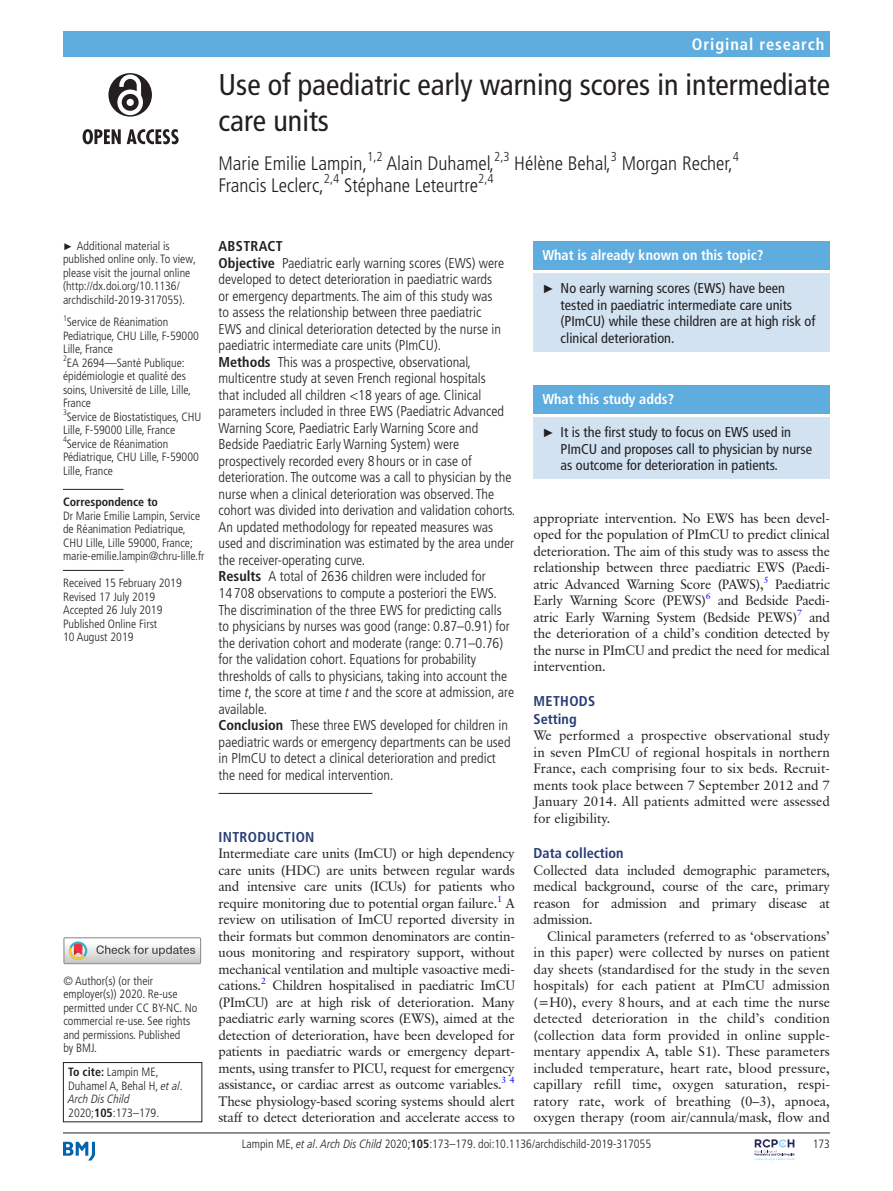
<style>
.page{position:relative;width:893px;height:1191px;background:#fff}
.page>*{position:absolute;margin:0;border:0;box-sizing:border-box;transform-origin:0 0}
.t1{font:condensed 30px/36px "Frutiger LT Pro";color:#231f20}
.t2{font:300 condensed 19.5px "Frutiger LT Pro";color:#231f20}
.t3{font:700 condensed 16.5px "Frutiger LT Pro";letter-spacing:.055em;color:#fff}
.t4{font:300 condensed 14.25px/16.5px "Frutiger LT Pro";color:#231f20}
.t5{font:condensed 14.25px/16.5px "Frutiger LT Pro";color:#231f20}
.t6{font:700 condensed 14.25px "Frutiger LT Pro";color:#fff}
.t7{font:700 condensed 14.25px/17.2px "Frutiger LT Pro";letter-spacing:.01em;color:#263c74}
.t8{font:13.5px/16.5px "Classical Garamond BT";letter-spacing:-.015em;color:#231f20;text-align:justify}
.t9{font:300 condensed 12.9px "Frutiger LT Pro";color:#231f20}
.t10{font:300 condensed 12px/13.5px "Frutiger LT Pro";color:#231f20}
.t11{font:700 condensed 12px "Frutiger LT Pro";color:#231f20}
.t12{font:300 condensed 7.95px "Frutiger LT Pro";color:#231f20}
.s1{font-family:"Arial";font-weight:400;font-stretch:normal;font-size:9.75px}
.s2{font-weight:700}
.s3{font-style:italic}
.s4{font-family:"Arial";font-stretch:normal;font-size:12px}
</style>
<div class="page">
<hr style="left:63px;top:1132px;width:767px;height:1px;background:#231f20">
<svg style="left:755px;top:1139px;width:40px;height:21px"></svg>
<svg style="left:63px;top:1141px;width:32px;height:19px"></svg>
<div style="left:63px;top:31px;width:767px;height:25px;background:#5facdf"></div>
<div style="left:63px;top:1062px;width:139px;height:60px;border:1px solid #231f20"></div>
<hr style="left:63px;top:489px;width:61px;height:1px;background:#231f20">
<hr style="left:63px;top:570px;width:61px;height:1px;background:#231f20">
<div style="left:63px;top:937px;width:138px;height:27px;border:1px solid #969090"></div>
<svg style="left:64px;top:937px;width:137px;height:26px"></svg>
<div style="left:534px;top:241px;width:296px;height:28px;background:#5facdf"></div>
<div style="left:534px;top:273px;width:296px;height:79px;background:#d2e2f1"></div>
<div style="left:534px;top:385px;width:296px;height:28px;background:#5facdf"></div>
<div style="left:534px;top:417px;width:296px;height:62px;background:#d2e2f1"></div>
<hr style="left:219px;top:793px;width:153px;height:1px;background:#231f20">
<div style="left:108px;top:73px;width:44px;height:44px;background:#231f20;border-radius:50%"></div>
<svg style="left:83px;top:129px;width:38px;height:15px"></svg>
<svg style="left:127px;top:129px;width:52px;height:15px"></svg>
<svg style="left:115px;top:73px;width:30px;height:44px"></svg>
<div style="left:127px;top:99px;width:7px;height:7px;background:#fff;border-radius:50%"></div>
<p class="t3" style="left:692px;top:34px;width:134px">Original research</p>
<h1 class="t1" style="left:219px;top:66px;width:613px">Use of paediatric early warning scores in intermediate care units</h1>
<h2 class="t2" style="left:219px;top:152px;width:150px">Marie Emilie Lampin,</h2>
<p class="t9" style="left:367px;top:149px;width:17px">1,2</p>
<h2 class="t2" style="left:386px;top:152px;width:109px">Alain Duhamel,</h2>
<p class="t9" style="left:494px;top:149px;width:17px">2,3</p>
<h2 class="t2" style="left:514px;top:152px;width:98px">Hélène Behal,</h2>
<p class="t9" style="left:611px;top:149px;width:8px">3</p>
<h2 class="t2" style="left:622px;top:152px;width:113px">Morgan Recher,</h2>
<p class="t9" style="left:733px;top:149px;width:8px">4</p>
<h2 class="t2" style="left:219px;top:174px;width:107px">Francis Leclerc,</h2>
<p class="t9" style="left:324px;top:171px;width:17px">2,4</p>
<h2 class="t2" style="left:344px;top:174px;width:135px">Stéphane Leteurtre</h2>
<p class="t9" style="left:478px;top:171px;width:17px">2,4</p>
<p class="t10" style="left:63px;top:239px;width:135px"><span class="s1">►</span> Additional material is published online only. To view, please visit the journal online (http://dx.doi.org/10.1136/ archdischild-2019-317055).</p>
<p class="t10" style="left:63px;top:315px;width:140px"><sup>1</sup>Service de Réanimation<br>Pediatrique, CHU Lille, F-59000<br>Lille, France<br><sup>2</sup>EA 2694—Santé Publique: épidémiologie et qualité des soins, Université de Lille, Lille,<br>France<br><sup>3</sup>Service de Biostatistiques, CHU<br>Lille, F-59000 Lille, France</p>
<p class="t12" style="left:63px;top:435px;width:5px">4</p>
<p class="t10" style="left:63px;top:437px;width:137px;text-indent:4px">Service de Réanimation<br>Pédiatrique, CHU Lille, F-59000<br>Lille, France</p>
<p class="t11" style="left:63px;top:495px;width:97px">Correspondence to</p>
<p class="t10" style="left:63px;top:509px;width:143px">Dr Marie Emilie Lampin, Service de Réanimation Pediatrique, CHU Lille, Lille 59000, France; marie-emilie.lampin@chru-lille.fr</p>
<p class="t10" style="left:63px;top:576px;width:120px">Received 15 February 2019<br>Revised 17 July 2019<br>Accepted 26 July 2019<br>Published Online First<br>10 August 2019</p>
<p class="t10" style="left:63px;top:973px;width:136px">© Author(s) (or their employer(s)) 2020. Re-use permitted under CC BY-NC. No commercial re-use. See rights and permissions. Published<br>by BMJ.</p>
<p class="t10" style="left:68px;top:1065px;width:116px"><span class="s2">To cite:</span> Lampin ME,<br>Duhamel A, Behal H, <span class="s3">et al</span>.<br><span class="s3">Arch Dis Child<br></span>2020;<span class="s2">105</span>:173–179.</p>
<p class="t4" style="left:219px;top:238px;width:298px"><span class="s2">Abstract<br>Objective</span> Paediatric early warning scores (EWS) were developed to detect deterioration in paediatric wards<br>or emergency departments. The aim of this study was<br>to assess the relationship between three paediatric<br>EWS and clinical deterioration detected by the nurse in paediatric intermediate care units (PImCU).<br><span class="s2">Methods</span> This was a prospective, observational, multicentre study at seven French regional hospitals<br>that included all children &lt;18 years of age. Clinical parameters included in three EWS (Paediatric Advanced Warning Score, Paediatric Early Warning Score and Bedside Paediatric Early Warning System) were prospectively recorded every 8 hours or in case of deterioration. The outcome was a call to physician by the nurse when a clinical deterioration was observed. The cohort was divided into derivation and validation cohorts.<br>An updated methodology for repeated measures was used and discrimination was estimated by the area under the receiver-operating curve.<br><span class="s2">Results</span> A total of 2636 children were included for<br>14 708 observations to compute a posteriori the EWS.<br>The discrimination of the three EWS for predicting calls to physicians by nurses was good (range: 0.87–0.91) for the derivation cohort and moderate (range: 0.71–0.76) for the validation cohort. Equations for probability thresholds of calls to physicians, taking into account the time <span class="s3">t</span>, the score at time <span class="s3">t</span> and the score at admission, are available.<br><span class="s2">Conclusion</span> These three EWS developed for children in paediatric wards or emergency departments can be used in PImCU to detect a clinical deterioration and predict the need for medical intervention.</p>
<p class="t7" style="left:219px;top:828px;width:66px">Introductio</p>
<p class="t7" style="left:305px;top:828px;width:11px">n</p>
<p class="t8" style="left:219px;top:845px;width:298px">Intermediate care units (ImCU) or high dependency care units (HDC) are units between regular wards and intensive care units (ICUs) for patients who require monitoring due to potential organ failure.<sup>1</sup> A review on utilisation of ImCU reported diversity in their formats but common denominators are contin&shy;uous monitoring and respiratory support, without mechanical ventilation and multiple vasoactive medi&shy;cations.<sup>2</sup></p>
<p class="t8" style="left:219px;top:977px;width:298px;text-indent:54px">Children hospitalised in paediatric ImCU (PImCU) are at high risk of deterioration. Many paediatric <span class="s3">e</span>arly warning scores (EWS), aimed at the detection of deterioration, have been developed for patients in paediatric wards or emergency depart&shy;ments, using transfer to PICU, request for emergency assistance, or cardiac arrest as outcome variables.<sup>3</sup> <sup>4<br></sup>These physiology-based scoring systems should alert staff to detect deterioration and accelerate access to</p>
<p class="t6" style="left:543px;top:247px;width:222px">What is already known on this topic?</p>
<p class="t5" style="left:561px;top:280px;width:256px;text-indent:-18px"><span class="s4">►</span> No early warning scores (EWS) have been tested in paediatric intermediate care units (PImCU) while these children are at high risk of clinical deterioration.</p>
<p class="t6" style="left:543px;top:391px;width:133px">What this study adds?</p>
<p class="t5" style="left:561px;top:424px;width:253px;text-indent:-18px"><span class="s4">►</span> It is the first study to focus on EWS used in<br>PImCU and proposes call to physician by nurse as outcome for deterioration in patients.</p>
<p class="t8" style="left:534px;top:509px;width:298px">appropriate intervention. No EWS has been devel&shy;oped for the population of PImCU to predict clinical deterioration. The aim of this study was to assess the relationship between three paediatric EWS (Paedi&shy;atric Advanced Warning Score (PAWS),<sup>5</sup></p>
<p class="t8" style="left:775px;top:575px;width:56px">Paediatric</p>
<p class="t8" style="left:534px;top:592px;width:179px">Early Warning Score (PEWS)<sup>6</sup></p>
<p class="t8" style="left:534px;top:592px;width:298px;text-indent:184px">and Bedside Paedi&shy;atric Early Warning System (Bedside PEWS)<sup>7</sup></p>
<p class="t8" style="left:534px;top:608px;width:298px;text-indent:275px">and the deterioration of a child’s condition detected by the nurse in PImCU and predict the need for medical intervention.</p>
<p class="t7" style="left:534px;top:693px;width:63px">Methods<br>Setting</p>
<p class="t8" style="left:534px;top:727px;width:298px">We performed a prospective observational study in seven PImCU of regional hospitals in northern France, each comprising four to six beds. Recruit&shy;ments took place between 7 September 2012 and 7<br>January 2014. All patients admitted were assessed for eligibility.</p>
<p class="t7" style="left:534px;top:844px;width:92px">Data collection</p>
<p class="t8" style="left:534px;top:861px;width:298px">Collected data included demographic parameters, medical background, course of the care, primary reason for admission and primary disease at admission.</p>
<p class="t8" style="left:534px;top:927px;width:298px;text-indent:14px">Clinical parameters (referred to as ‘observations’ in this paper) were collected by nurses on patient day sheets (standardised for the study in the seven hospitals) for each patient at PImCU admission (=H0), every 8hours, and at each time the nurse detected deterioration in the child’s condition (collection data form provided in online supple&shy;mentary appendix A, table S1). These parameters included temperature, heart rate, blood pressure, capillary refill time, oxygen saturation, respi&shy;ratory rate, work of breathing (0–3), apnoea, oxygen therapy (room air/cannula/mask, flow and</p>
<p class="t10" style="left:242px;top:1136px;width:411px">Lampin ME, <span class="s3">et al</span>. <span class="s3">Arch Dis Child</span> 2020;<span class="s2">105</span>:173–179. doi:10.1136/archdischild-2019-317055</p>
<p class="t10" style="left:813px;top:1136px;width:19px">173</p>
</div>
